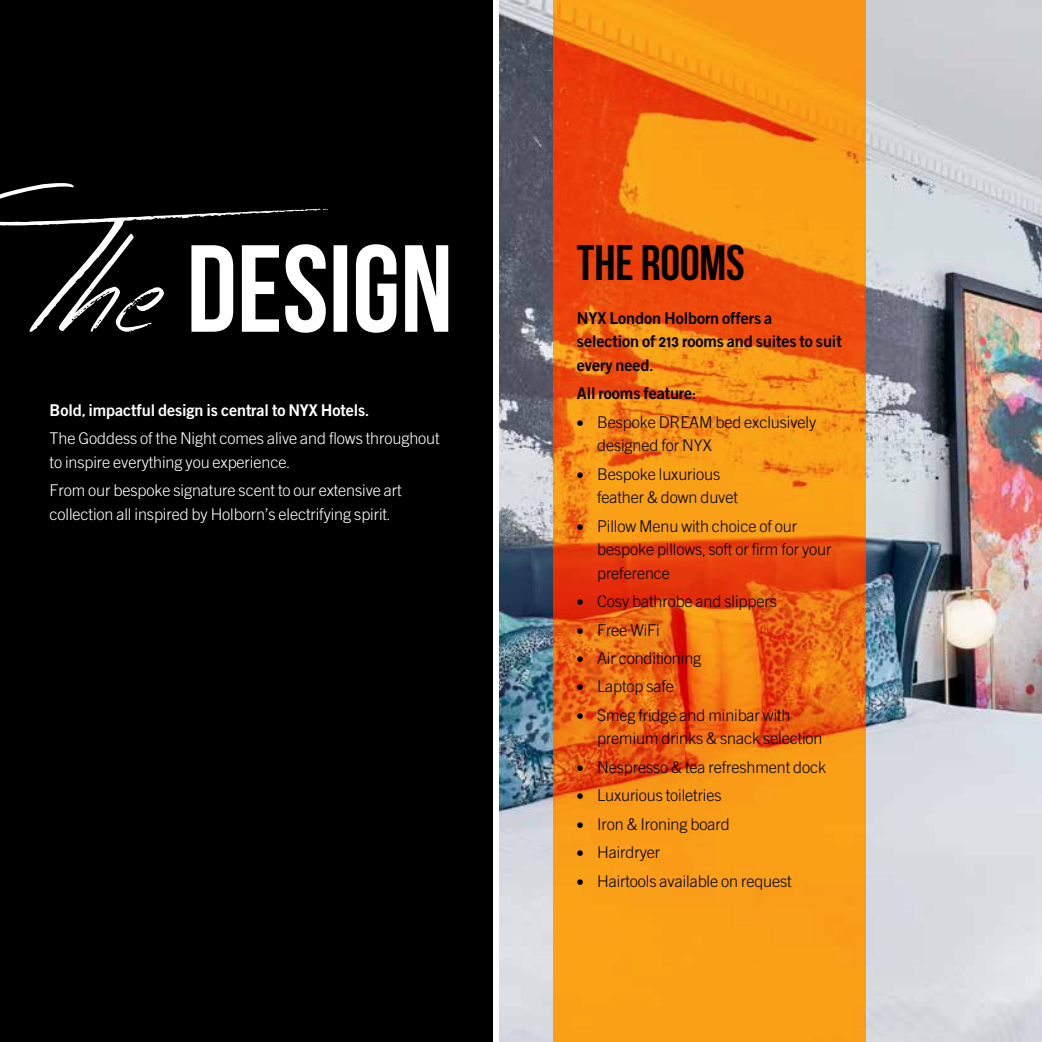
<style>
.page{position:relative;width:1042px;height:1042px;background:#fff}
.page>*{position:absolute;margin:0;border:0;box-sizing:border-box;transform-origin:0 0}
.t1{font:700 49.7px "Bebas Neue";letter-spacing:-.005em;color:#000}
.t2{font:300 19.6px/23.4px "Next Exit FOT";letter-spacing:-.005em;color:#000}
.t3{font:300 19.6px/23.4px "Next Exit FOT";letter-spacing:-.005em;color:#fff}
.t4{font:19.6px/23.4px "Next Exit FOT";letter-spacing:-.005em;color:#000}
.t5{font:19.6px "Next Exit FOT";letter-spacing:-.005em;color:#fff}
</style>
<div class="page">
<div style="left:0;top:0;width:493px;height:1042px;background:#000"></div>
<svg style="left:299px;top:244px;width:149px;height:89px"></svg>
<svg style="left:0;top:183px;width:328px;height:149px"></svg>
<img style="left:499px;top:0;width:543px;height:1042px">
<img style="left:554px;top:0;width:312px;height:1042px">
<p class="t5" style="left:50px;top:402px;width:321px">Bold, impactful design is central to NYX Hotels.</p>
<p class="t3" style="left:50px;top:429px;width:391px">The Goddess of the Night comes alive and flows throughout to inspire everything you experience.</p>
<p class="t3" style="left:50px;top:481px;width:354px">From our bespoke signature scent to our extensive art collection all inspired by Holborn’s electrifying spirit.</p>
<h1 class="t1" style="left:577px;top:236px;width:169px">THE ROOMS</h1>
<p class="t4" style="left:577px;top:308px;width:266px">NYX London Holborn offers a<br>selection of 213 rooms and suites to suit every need.</p>
<p class="t4" style="left:577px;top:384px;width:121px">All rooms feature:</p>
<p class="t2" style="left:597px;top:412px;width:221px;text-indent:-20px">• Bespoke DREAM bed exclusively designed for NYX</p>
<p class="t2" style="left:597px;top:464px;width:142px;text-indent:-20px">• Bespoke luxurious feather &amp; down duvet</p>
<p class="t2" style="left:597px;top:516px;width:236px;text-indent:-20px">• Pillow Menu with choice of our bespoke pillows, soft or firm for your preference</p>
<p class="t2" style="left:577px;top:591px;width:201px">• Cosy bathrobe and slippers</p>
<p class="t2" style="left:577px;top:620px;width:84px">• Free WiFi</p>
<p class="t2" style="left:577px;top:648px;width:126px">• Air conditioning</p>
<p class="t2" style="left:577px;top:677px;width:99px">• Laptop safe</p>
<p class="t2" style="left:597px;top:705px;width:227px;text-indent:-20px">• Smeg fridge and minibar with premium drinks &amp; snack selection</p>
<p class="t2" style="left:577px;top:757px;width:251px">• Nespresso &amp; tea refreshment dock</p>
<p class="t2" style="left:577px;top:785px;width:146px">• Luxurious toiletries</p>
<p class="t2" style="left:577px;top:814px;width:154px">• Iron &amp; Ironing board</p>
<p class="t2" style="left:577px;top:842px;width:85px">• Hairdryer</p>
<p class="t2" style="left:577px;top:871px;width:216px">• Hairtools available on request</p>
</div>
